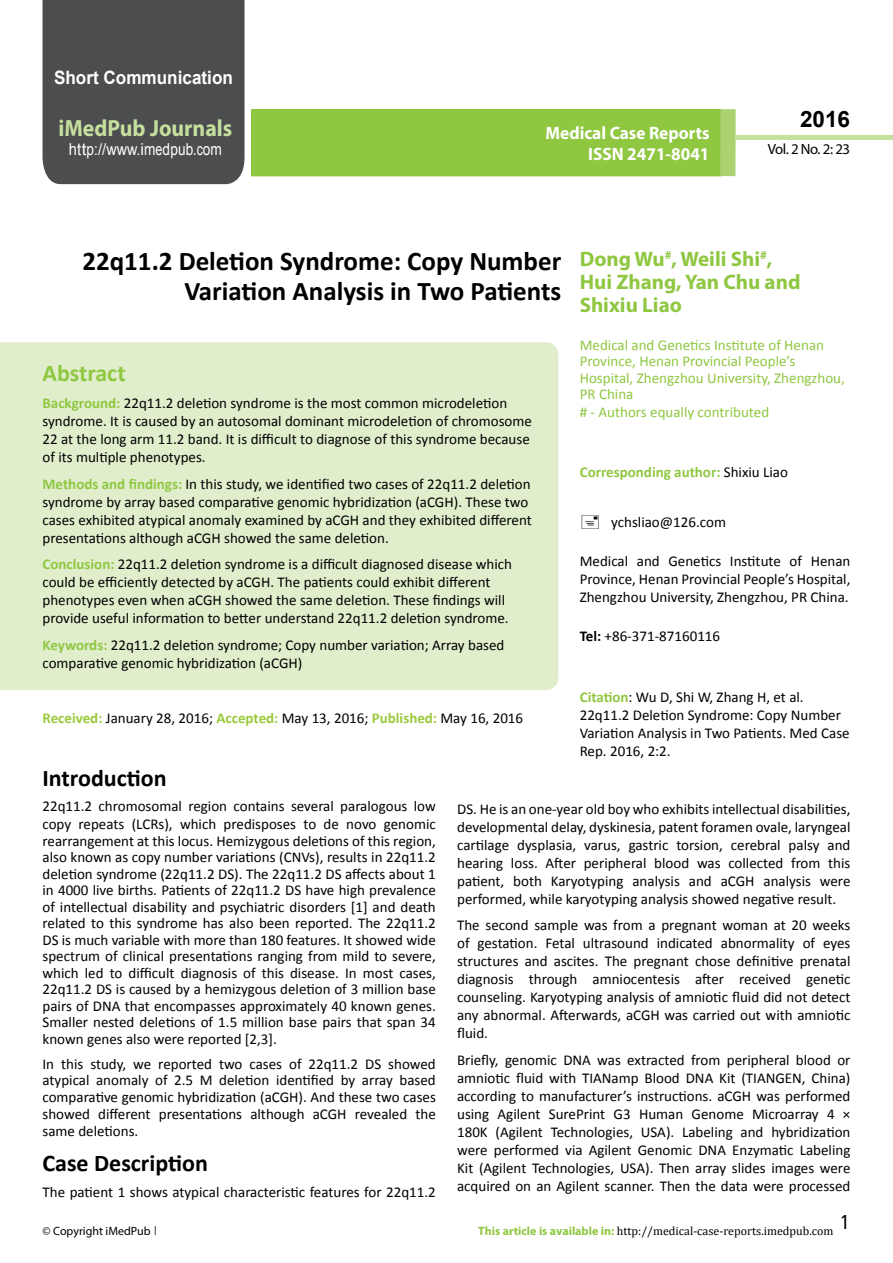
<style>
.page{position:relative;width:893px;height:1263px;background:#fff}
.page>*{position:absolute;margin:0;border:0;box-sizing:border-box;transform-origin:0 0}
.t1{font:700 27px/29.2px "Calibri";color:#000;text-align:right}
.t2{font:25.5px "Tunga";color:#000}
.t3{font:700 24px "Calibri";color:#000}
.t4{font:700 24px "Calibri";color:#8fc741}
.t5{font:700 23.4px "Myriad Pro";color:#c5df9d;scale:.93 1}
.t6{font:700 22.5px "Arial";color:#000}
.t7{font:700 21px/23.1px "Myriad Pro";color:#8fc741}
.t8{font:700 18.45px "Arial";color:#fff;scale:.93 1}
.t9{font:700 18px/21.6px "Myriad Pro";color:#fff;text-align:right;scale:.96 1}
.t10{font:16.5px "Arial";letter-spacing:.005em;color:#fff;scale:.89 1}
.t11{font:15px/18px "Calibri";color:#000;text-align:justify}
.t12{font:15px/16.6px "Calibri";color:#8fc741}
.t13{font:700 15px "Calibri";color:#8fc741}
.t14{font:14.85px "Myriad Pro";letter-spacing:-.03em;color:#000}
.t15{font:12px "Cambria";color:#000}
.t16{font:12px "Myriad Pro";color:#000}
.s1{font-family:"Calibri"}
.s2{font-weight:700;color:#8fc741}
.s3{font-weight:700;color:#9aca3c}
.s4{font-weight:400;color:#000}
.s5{font-weight:700}
.s6{font-family:"Tunga"}
.s7{font-family:"Myriad Pro";font-weight:700;color:#8fc741}
</style>
<div class="page">
<div style="left:251px;top:109px;width:470px;height:67px;background:#8fc741"></div>
<div style="left:720px;top:109px;width:16px;height:67px;background:#aad270"></div>
<div style="left:43px;top:0;width:201px;height:184px;background:#4c4d4f"></div>
<div style="left:736px;top:135px;width:157px;height:5px;background:#c5df9d"></div>
<div style="left:0;top:342px;width:558px;height:348px;background:#e0eecc"></div>
<p class="t8" style="left:54px;top:65px;width:194px">Short Communication</p>
<h3 class="t5" style="left:58px;top:113px;width:188px">iMedPub Journals</h3>
<p class="t10" style="left:69px;top:139px;width:173px">http://www.imedpub<span class="s1">.</span>com</p>
<p class="t9" style="left:546px;top:121px;width:172px">Medical Case Reports<br>ISSN 2471-8041</p>
<h3 class="t6" style="left:800px;top:104px;width:52px">2016</h3>
<p class="t14" style="left:768px;top:140px;width:84px">Vol. 2 No. 2: 23</p>
<h1 class="t1" style="left:82px;top:247px;width:480px">22q11.2 Deletion Syndrome: Copy Number<br>Variation Analysis in Two Patients</h1>
<h3 class="t4" style="left:43px;top:358px;width:85px">Abstract</h3>
<p class="t11" style="left:43px;top:394px;width:491px;text-align:left"><span class="s2">Background:</span> 22q11.2 deletion syndrome is the most common microdeletion syndrome. It is caused by an autosomal dominant microdeletion of chromosome 22 at the long arm 11.2 band. It is difficult to diagnose of this syndrome because of its multiple phenotypes.</p>
<p class="t11" style="left:43px;top:475px;width:491px;text-align:left"><span class="s2">Methods and findings:</span> In this study, we identified two cases of 22q11.2 deletion syndrome by array based comparative genomic hybridization (aCGH). These two cases exhibited atypical anomaly examined by aCGH and they exhibited different presentations although aCGH showed the same deletion.</p>
<p class="t11" style="left:43px;top:555px;width:471px;text-align:left"><span class="s2">Conclusion:</span> 22q11.2 deletion syndrome is a difficult diagnosed disease which could be efficiently detected by aCGH. The patients could exhibit different phenotypes even when aCGH showed the same deletion. These findings will provide useful information to better understand 22q11.2 deletion syndrome.</p>
<p class="t11" style="left:43px;top:636px;width:463px"><span class="s2">Keywords:</span> 22q11.2 deletion syndrome; Copy number variation; Array based comparative genomic hybridization (aCGH)</p>
<p class="t11" style="left:43px;top:709px;width:482px"><span class="s3">Received:</span> January 28, 2016; <span class="s3">Accepted:</span> May 13, 2016; <span class="s3">Published:</span> May 16, 2016</p>
<h3 class="t7" style="left:580px;top:247px;width:222px">Dong Wu<sup>#</sup>, Weili Shi<sup>#</sup>,<br>Hui Zhang, Yan Chu and<br>Shixiu Liao</h3>
<p class="t12" style="left:580px;top:337px;width:267px">Medical and Genetics Institute of Henan<br>Province, Henan Provincial People’s<br>Hospital, Zhengzhou University, Zhengzhou,<br>PR China<br># - Authors equally contributed</p>
<p class="t13" style="left:580px;top:463px;width:210px">Corresponding author: <span class="s4">Shixiu Liao</span></p>
<p class="t11" style="left:611px;top:513px;width:116px">ychsliao@126.com</p>
<p class="t11" style="left:580px;top:552px;width:272px">Medical and Genetics Institute of Henan Province, Henan Provincial People’s Hospital, Zhengzhou University, Zhengzhou, PR China.</p>
<p class="t11" style="left:580px;top:627px;width:142px"><span class="s5">Tel:</span> +86-371-87160116</p>
<p class="t11" style="left:580px;top:688px;width:271px;text-align:left"><span class="s2">Citation</span>: Wu D, Shi W, Zhang H, et al.<br>22q11.2 Deletion Syndrome: Copy Number Variation Analysis in Two Patients. Med Case Rep. 2016, 2:2.</p>
<h3 class="t3" style="left:43px;top:762px;width:126px">Introduction</h3>
<p class="t11" style="left:43px;top:798px;width:395px;line-height:16.6px">22q11.2 chromosomal region contains several paralogous low copy repeats (LCRs), which predisposes to de novo genomic rearrangement at this locus. Hemizygous deletions of this region, also known as copy number variations (CNVs), results in 22q11.2 deletion syndrome (22q11.2 DS). The 22q11.2 DS affects about 1 in 4000 live births. Patients of 22q11.2 DS have high prevalence of intellectual disability and psychiatric disorders [1] and death related to this syndrome has also been reported. The 22q11.2<br>DS is much variable with more than 180 features. It showed wide spectrum of clinical presentations ranging from mild to severe, which led to difficult diagnosis of this disease. In most cases, 22q11.2 DS is caused by a hemizygous deletion of 3 million base pairs of DNA that encompasses approximately 40 known genes.<br>Smaller nested deletions of 1.5 million base pairs that span 34 known genes also were reported [2,3].</p>
<p class="t11" style="left:43px;top:1055px;width:395px;line-height:16.8px">In this study, we reported two cases of 22q11.2 DS showed atypical anomaly of 2.5 M deletion identified by array based comparative genomic hybridization (aCGH). And these two cases showed different presentations although aCGH revealed the same deletions.</p>
<h3 class="t3" style="left:43px;top:1148px;width:167px">Case Description</h3>
<p class="t11" style="left:43px;top:1183px;width:395px">The patient 1 shows atypical characteristic features for 22q11.2</p>
<p class="t11" style="left:457px;top:800px;width:395px">DS. He is an one-year old boy who exhibits intellectual disabilities, developmental delay, dyskinesia, patent foramen ovale, laryngeal cartilage dysplasia, varus, gastric torsion, cerebral palsy and hearing loss. After peripheral blood was collected from this patient, both Karyotyping analysis and aCGH analysis were performed, while karyotyping analysis showed negative result.</p>
<p class="t11" style="left:457px;top:916px;width:395px">The second sample was from a pregnant woman at 20 weeks of gestation. Fetal ultrasound indicated abnormality of eyes structures and ascites. The pregnant chose definitive prenatal diagnosis through amniocentesis after received genetic counseling. Karyotyping analysis of amniotic fluid did not detect any abnormal. Afterwards, aCGH was carried out with amniotic fluid.</p>
<p class="t11" style="left:457px;top:1051px;width:395px">Briefly, genomic DNA was extracted from peripheral blood or amniotic fluid with TIANamp Blood DNA Kit (TIANGEN, China) according to manufacturer’s instructions. aCGH was performed using Agilent SurePrint G3 Human Genome Microarray 4 × 180K (Agilent Technologies, USA). Labeling and hybridization were performed via Agilent Genomic DNA Enzymatic Labeling Kit (Agilent Technologies, USA). Then array slides images were acquired on an Agilent scanner. Then the data were processed</p>
<p class="t16" style="left:43px;top:1223px;width:115px">© Copyright iMedPub <span class="s6">|</span></p>
<p class="t15" style="left:478px;top:1224px;width:357px"><span class="s7">This article is available in:</span> http://medical-case-reports.imedpub.com</p>
<h2 class="t2" style="left:841px;top:1205px;width:9px">1</h2>
</div>
